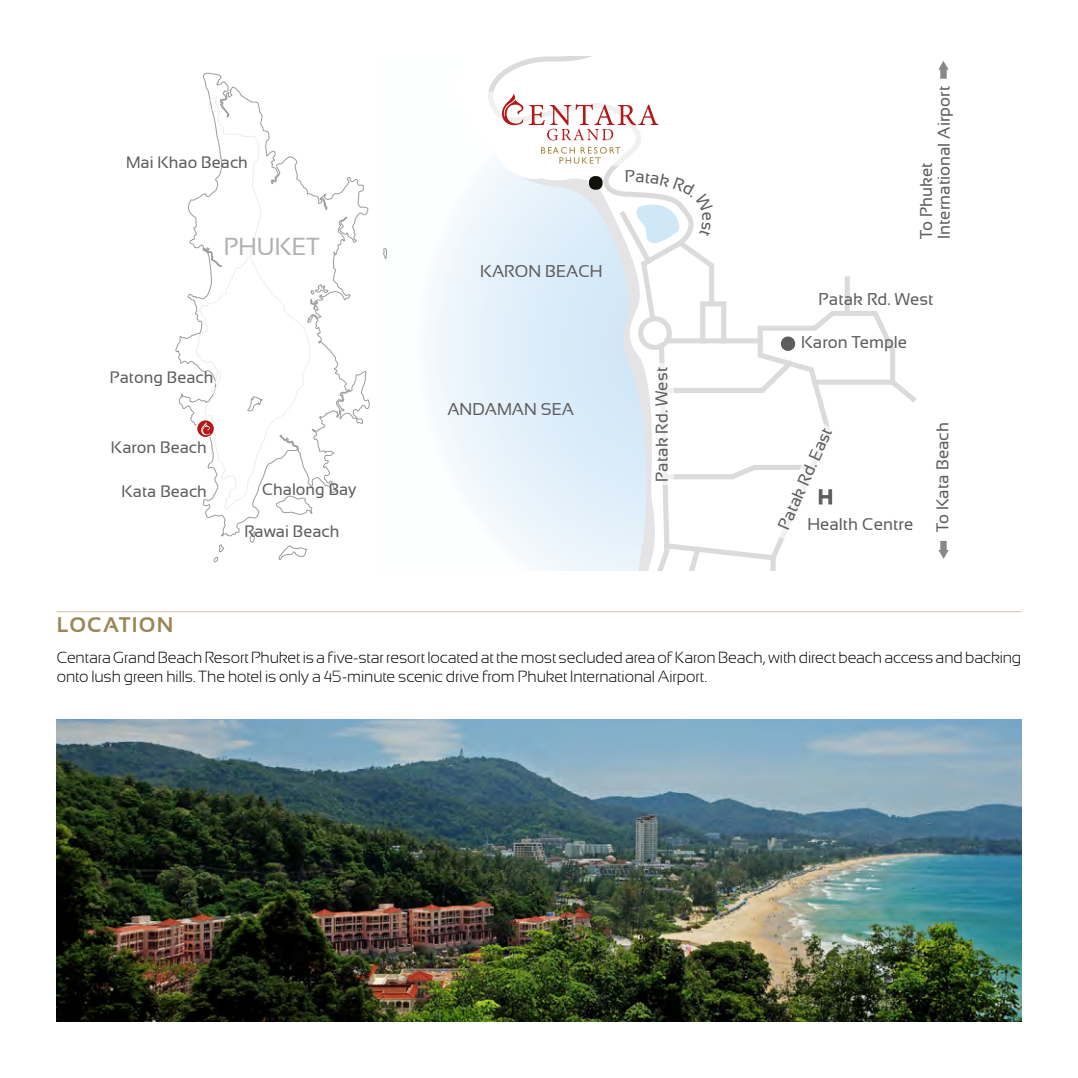
<style>
.page{position:relative;width:1078px;height:1078px;background:#fff}
.page>*{position:absolute;margin:0;border:0;box-sizing:border-box;transform-origin:0 0}
.t1{font:24.4px "Sansation";color:#b1b0b3}
.t2{font:700 21px "Sansation";letter-spacing:.06em;color:#9a8555}
.t3{font:700 20.4px "Sansation";color:#5f5c5d}
.t4{font:17px/17.8px "Sansation";color:#5f5c5d}
.t5{font:16.4px "Sansation";color:#5f5c5d}
.t6{font:300 16px/19.2px "Sansation";letter-spacing:-.005em;color:#000}
</style>
<div class="page">
<svg style="left:175px;top:72px;width:193px;height:464px"></svg>
<svg style="left:383px;top:248px;width:4px;height:11px"></svg>
<svg style="left:336px;top:370px;width:34px;height:54px"></svg>
<svg style="left:275px;top:495px;width:37px;height:20px"></svg>
<svg style="left:249px;top:531px;width:8px;height:12px"></svg>
<svg style="left:213px;top:544px;width:11px;height:19px"></svg>
<svg style="left:278px;top:545px;width:30px;height:15px"></svg>
<svg style="left:310px;top:284px;width:18px;height:11px"></svg>
<svg style="left:196px;top:95px;width:114px;height:415px"></svg>
<svg style="left:212px;top:371px;width:9px;height:22px"></svg>
<svg style="left:208px;top:95px;width:12px;height:17px"></svg>
<svg style="left:197px;top:419px;width:17px;height:18px"></svg>
<div style="left:196px;top:419px;width:19px;height:19px;border:1px solid #fff;border-radius:50%"></div>
<svg style="left:201px;top:422px;width:9px;height:13px"></svg>
<svg style="left:451px;top:69px;width:498px;height:501px"></svg>
<svg style="left:474px;top:57px;width:224px;height:266px"></svg>
<svg style="left:938px;top:61px;width:10px;height:18px"></svg>
<svg style="left:938px;top:541px;width:10px;height:17px"></svg>
<svg style="left:477px;top:92px;width:185px;height:74px"></svg>
<div style="left:589px;top:176px;width:13px;height:14px;background:#13110c;border-radius:6px"></div>
<img style="left:57px;top:719px;width:963px;height:301px">
<hr style="left:57px;top:611px;width:963px;height:1px;background:#cfc1a3">
<svg style="left:616px;top:173px;width:304px;height:397px"></svg>
<p class="t5" style="left:126px;top:153px;width:123px">Mai Khao Beach</p>
<h1 class="t1" style="left:224px;top:233px;width:97px">PHUKET</h1>
<p class="t4" style="left:624px;top:167px;width:12px">P</p>
<p class="t4" style="left:480px;top:262px;width:124px">KARON BEACH</p>
<p class="t4" style="left:917px;top:239px;width:155px;rotate:-90deg">To Phuket<br>International Airport</p>
<p class="t4" style="left:818px;top:290px;width:116px">Patak Rd. West</p>
<p class="t4" style="left:800px;top:333px;width:108px">Karon Temple</p>
<p class="t5" style="left:110px;top:367px;width:105px">Patong Beach</p>
<p class="t5" style="left:111px;top:438px;width:97px">Karon Beach</p>
<p class="t5" style="left:121px;top:481px;width:87px">Kata Beach</p>
<p class="t4" style="left:652px;top:482px;width:116px;rotate:-90deg">P kata R W. d t se</p>
<p class="t4" style="left:447px;top:400px;width:128px">ANDAMAN SEA</p>
<p class="t4" style="left:774px;top:525px;width:111px;rotate:-66deg">Patak Rd. East</p>
<p class="t5" style="left:262px;top:480px;width:96px">Chalong Bay</p>
<p class="t3" style="left:817px;top:485px;width:17px">H</p>
<p class="t4" style="left:807px;top:515px;width:108px">Health Centre</p>
<p class="t5" style="left:244px;top:522px;width:97px">Rawai Beach</p>
<p class="t4" style="left:933px;top:532px;width:111px;rotate:-90deg">To Kata Beach</p>
<h2 class="t2" style="left:57px;top:612px;width:118px">LOCATION</h2>
<p class="t6" style="left:57px;top:647px;width:965px">Centara Grand Beach Resort Phuket is a five-star resort located at the most secluded area of Karon Beach, with direct beach access and backing onto lush green hills. The hotel is only a 45-minute scenic drive from Phuket International Airport.</p>
</div>
